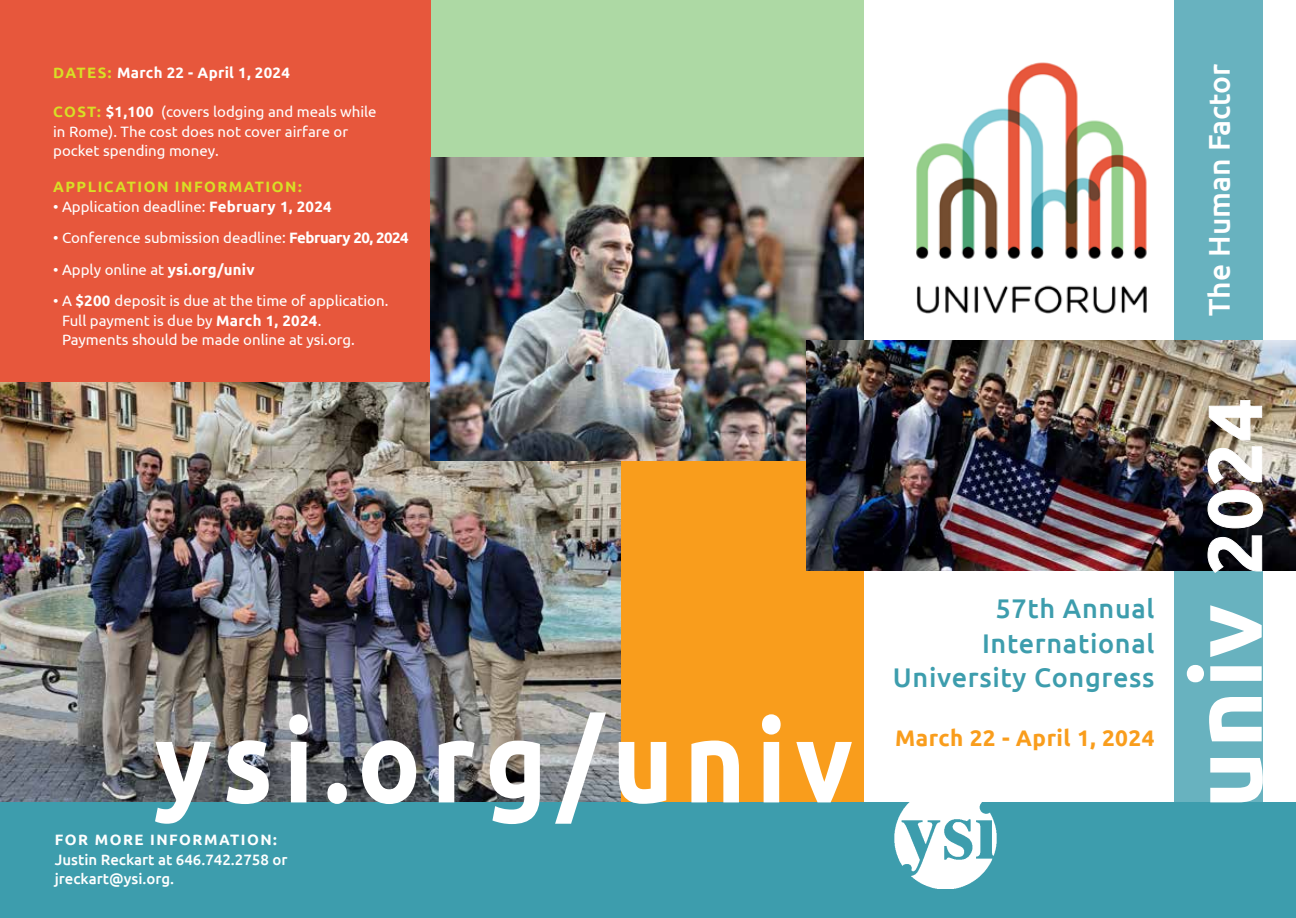
<style>
.page{position:relative;width:1296px;height:918px;background:#fff}
.page>*{position:absolute;margin:0;border:0;box-sizing:border-box;transform-origin:0 0}
.t1{font:700 115.05px "Ubuntu";letter-spacing:.1em;color:#fff;scale:.91 1}
.t2{font:700 97.8px "Ubuntu";color:#fff}
.t3{font:500 30px "Ubuntu";color:#fff}
.t4{font:500 27px/34.5px "Ubuntu";letter-spacing:.025em;color:#3d9dad;text-align:right}
.t5{font:700 22.5px "Ubuntu";letter-spacing:.02em;color:#f99d1c}
.t6{font:15px/19.5px "Ubuntu";color:#fff}
.t7{font:500 15px/19.5px "Ubuntu";color:#fff}
.t8{font:700 15px "Ubuntu";letter-spacing:.02em;color:#fff}
.t9{font:700 15px "Ubuntu";letter-spacing:.1em;color:#d7df26}
.t10{font:700 15px "Ubuntu";letter-spacing:.09em;color:#fff}
.s1{color:#d7df26}
.s2{font-weight:700;color:#d7df26}
.s3{font-weight:700}
.s4{font-size:75.75px}
</style>
<div class="page">
<div style="left:1174px;top:0;width:88px;height:918px;background:#68b2bf"></div>
<div style="left:620px;top:452px;width:244px;height:369px;background:#f99d1c"></div>
<div style="left:422px;top:0;width:442px;height:207px;background:#add9a4"></div>
<img style="left:0;top:381px;width:620px;height:421px">
<div style="left:0;top:802px;width:1296px;height:116px;background:#3d9dad"></div>
<img style="left:894px;top:802px;width:103px;height:87px">
<div style="left:0;top:0;width:431px;height:381px;background:#e7573c"></div>
<img style="left:431px;top:158px;width:433px;height:302px">
<img style="left:807px;top:340px;width:489px;height:230px">
<img style="left:916px;top:62px;width:231px;height:252px">
<p class="t8" style="left:53px;top:64px;width:238px"><span class="s1">DATES:</span> March 22 - April 1, 2024</p>
<p class="t6" style="left:53px;top:102px;width:325px"><span class="s2">COST:</span> <span class="s3">$1,100</span> (covers lodging and meals while in Rome). The cost does not cover airfare or pocket spending money.</p>
<p class="t9" style="left:53px;top:178px;width:250px">APPLICATION INFORMATION:</p>
<p class="t6" style="left:53px;top:196px;width:280px">• Application deadline: <span class="s3">February 1, 2024</span></p>
<p class="t6" style="left:53px;top:228px;width:357px">• Conference submission deadline: <span class="s3">February 20, 2024</span></p>
<p class="t6" style="left:53px;top:259px;width:203px">• Apply online at <span class="s3">ysi.org/univ</span></p>
<p class="t6" style="left:62px;top:291px;width:328px;text-indent:-9px">• A <span class="s3">$200</span> deposit is due at the time of application.<br>Full payment is due by <span class="s3">March 1, 2024</span>.<br>Payments should be made online at ysi.org.</p>
<h1 class="t1" style="left:155px;top:692px;width:769px">ysi.org/univ</h1>
<p class="t10" style="left:55px;top:831px;width:224px">FOR MORE INFORMATION:</p>
<p class="t7" style="left:55px;top:849px;width:234px">Justin Reckart at 646.742.2758 or jreckart@ysi.org.</p>
<h3 class="t3" style="left:1200px;top:316px;width:254px;rotate:-90deg">The Human Factor</h3>
<h3 class="t4" style="left:893px;top:591px;width:263px">57th Annual<br>International<br>University Congress</h3>
<h3 class="t5" style="left:895px;top:724px;width:261px">March 22 - April 1, 2024</h3>
<h2 class="t2" style="left:1168px;top:809px;width:412px;rotate:-90deg">univ <span class="s4">2024</span></h2>
</div>
